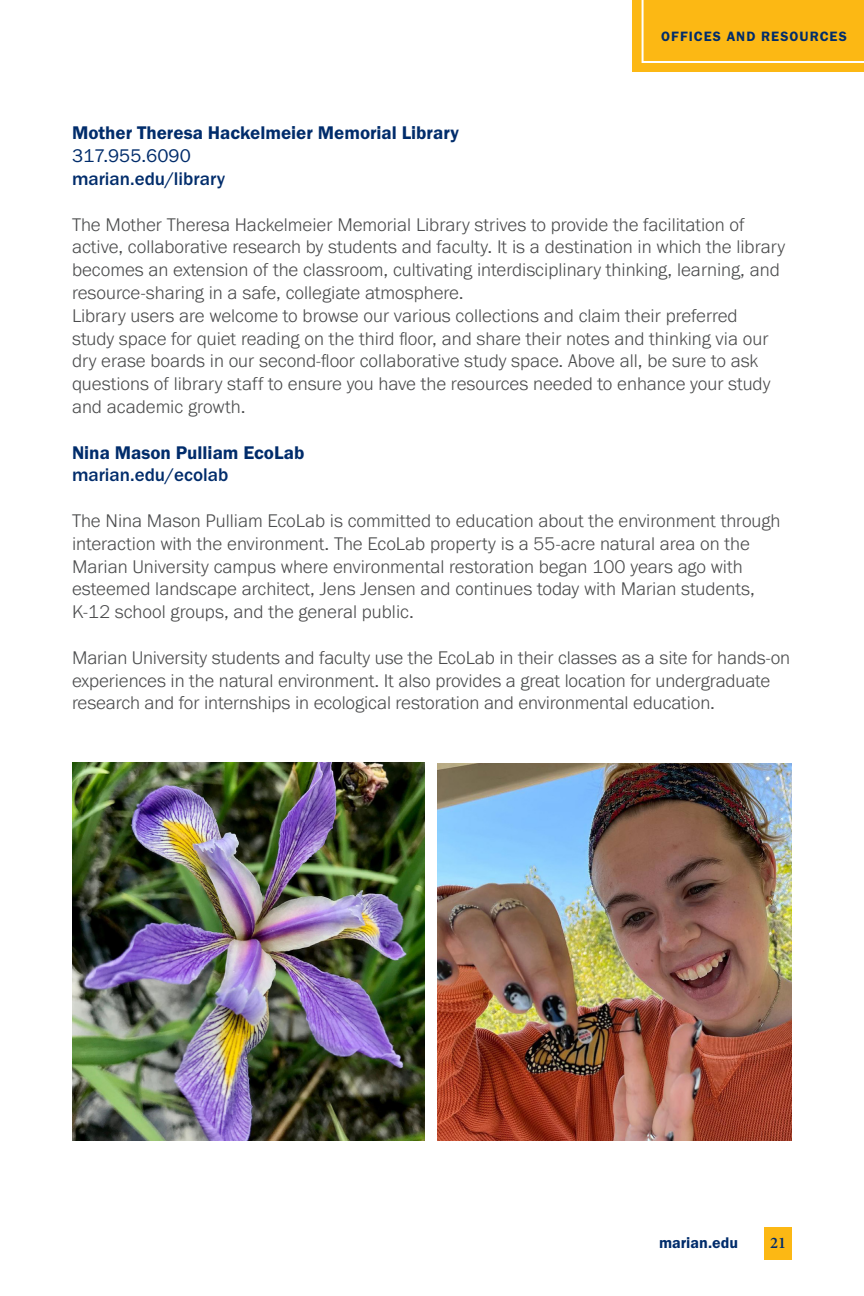
<style>
.page{position:relative;width:864px;height:1296px;background:#fff}
.page>*{position:absolute;margin:0;border:0;box-sizing:border-box;transform-origin:0 0}
.t1{font:300 19px/22.8px "Franklin Gothic URW";color:#4b4c4d}
.t2{font:19px "Franklin Gothic URW Dem";color:#002c6b}
.t3{font:500 19px "Franklin Gothic URW";color:#002c6b}
.t4{font:19px "Franklin Gothic URW Boo";color:#002c6b}
.t5{font:600 16.2px "Minion Pro";color:#002c6b}
.t6{font:16px "Franklin Gothic URW Dem";color:#002c6b}
.t7{font:14px "Franklin Gothic URW Dem";letter-spacing:.075em;color:#002c6b}
</style>
<div class="page">
<div style="left:765px;top:1228px;width:27px;height:32px;background:#fcb814"></div>
<div style="left:632px;top:0;width:232px;height:72px;background:#fcb814"></div>
<svg style="left:642px;top:0;width:222px;height:63px"></svg>
<img style="left:72px;top:762px;width:353px;height:378px">
<img style="left:438px;top:763px;width:354px;height:378px">
<p class="t7" style="left:661px;top:27px;width:187px">OFFICES AND RESOURCES</p>
<p class="t2" style="left:72px;top:121px;width:388px">Mother Theresa Hackelmeier Memorial Library</p>
<p class="t4" style="left:72px;top:144px;width:120px">317.955.6090</p>
<p class="t3" style="left:72px;top:167px;width:155px">marian.edu/library</p>
<p class="t1" style="left:72px;top:212px;width:715px">The Mother Theresa Hackelmeier Memorial Library strives to provide the facilitation of active, collaborative research by students and faculty. It is a destination in which the library becomes an extension of the classroom, cultivating interdisciplinary thinking, learning, and resource-sharing in a safe, collegiate atmosphere.</p>
<p class="t1" style="left:72px;top:304px;width:700px">Library users are welcome to browse our various collections and claim their preferred study space for quiet reading on the third floor, and share their notes and thinking via our dry erase boards in our second-floor collaborative study space. Above all, be sure to ask questions of library staff to ensure you have the resources needed to enhance your study and academic growth.</p>
<p class="t2" style="left:72px;top:441px;width:234px">Nina Mason Pulliam EcoLab</p>
<p class="t3" style="left:72px;top:463px;width:158px">marian.edu/ecolab</p>
<p class="t1" style="left:72px;top:509px;width:710px">The Nina Mason Pulliam EcoLab is committed to education about the environment through interaction with the environment. The EcoLab property is a 55-acre natural area on the Marian University campus where environmental restoration began 100 years ago with esteemed landscape architect, Jens Jensen and continues today with Marian students, K-12 school groups, and the general public.</p>
<p class="t1" style="left:72px;top:646px;width:720px">Marian University students and faculty use the EcoLab in their classes as a site for hands-on experiences in the natural environment. It also provides a great location for undergraduate research and for internships in ecological restoration and environmental education.</p>
<p class="t6" style="left:659px;top:1233px;width:80px">marian.edu</p>
<p class="t5" style="left:770px;top:1231px;width:17px">21</p>
</div>
